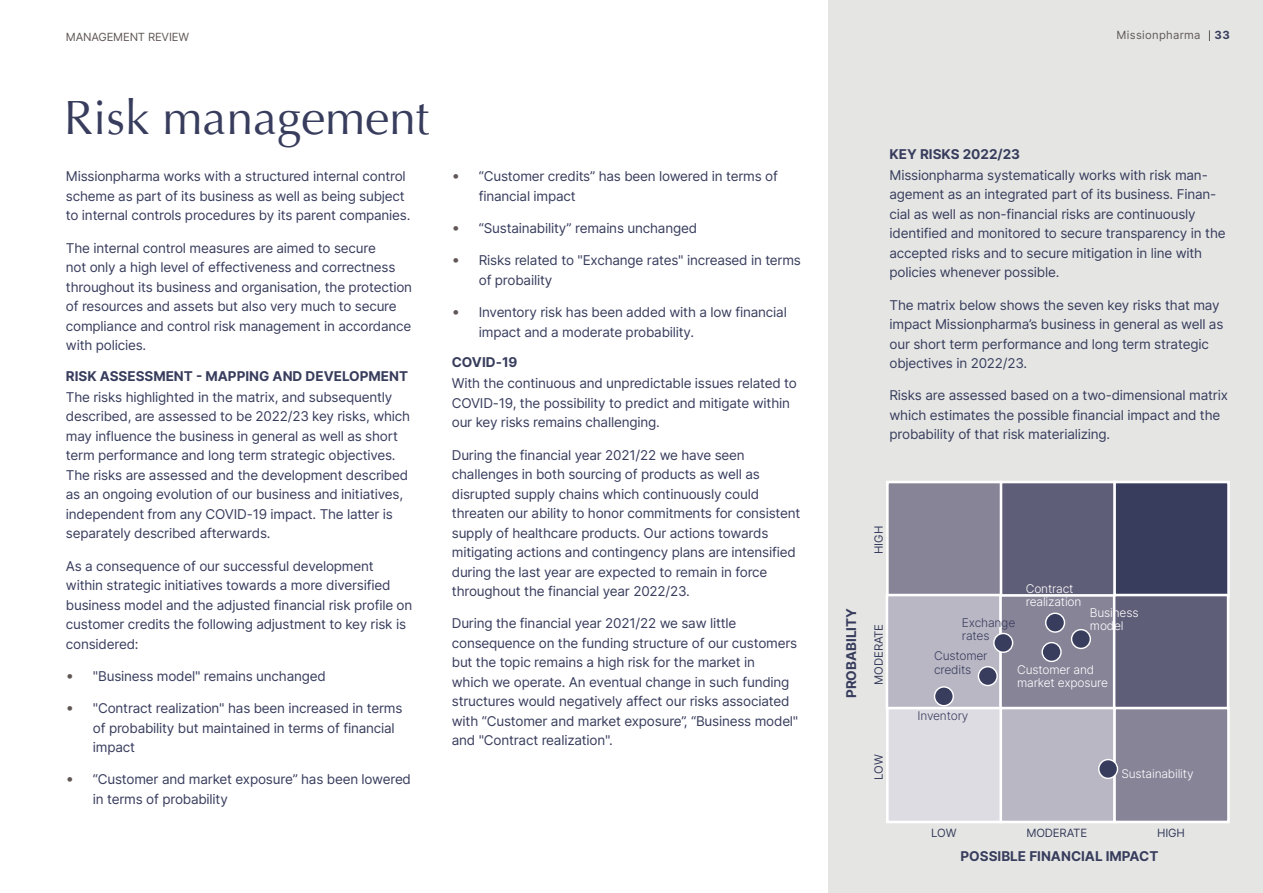
<style>
.page{position:relative;width:1263px;height:893px;background:#fff}
.page>*{position:absolute;margin:0;border:0;box-sizing:border-box;transform-origin:0 0}
.t1{font:48px "Optima";color:#383d5d}
.Brødtekst{font:13.5px/19.5px "Inter";letter-spacing:-.015em;color:#383d5d}
.t2{font:700 13.5px "Inter";color:#383d5d}
.t3{font:300 12px/13.5px "Inter";letter-spacing:-.015em;color:#fff}
.t4{font:300 12px/13.5px "Inter";letter-spacing:-.015em;color:#383d5d}
.t5{font:11.4px "Inter";letter-spacing:-.015em;color:#383d5d}
.Tema{font:11.25px "Inter";letter-spacing:-.015em;color:#615856}
.Tema-2{font:11.25px "Inter";letter-spacing:.025em;color:#615856}
.Tema-3{font:700 11.25px "Inter";color:#383d5d}
.s1{font-weight:700}
.s2{font-family:"Optima";color:#615856}
</style>
<div class="page">
<div style="left:828px;top:0;width:435px;height:893px;background:#e5e6e4"></div>
<div style="left:886px;top:481px;width:116px;height:116px;background:#878498;border:3px solid #fff"></div>
<div style="left:1000px;top:481px;width:116px;height:116px;background:#5f5e78;border:3px solid #fff"></div>
<div style="left:1113px;top:481px;width:117px;height:116px;background:#383d5d;border:3px solid #fff"></div>
<div style="left:886px;top:594px;width:116px;height:116px;background:#b9b7c4;border:3px solid #fff"></div>
<div style="left:999px;top:594px;width:117px;height:117px;background:#878498;border:3px solid #fff"></div>
<div style="left:1113px;top:594px;width:116px;height:116px;background:#5f5e78;border:3px solid #fff"></div>
<div style="left:886px;top:707px;width:116px;height:116px;background:#dedce3;border:3px solid #fff"></div>
<div style="left:999px;top:707px;width:117px;height:116px;background:#b9b7c4;border:3px solid #fff"></div>
<div style="left:1113px;top:707px;width:117px;height:116px;background:#878498;border:3px solid #fff"></div>
<div style="left:1046px;top:613px;width:18px;height:19px;background:#383d5d;border-radius:50%"></div>
<div style="left:1045px;top:613px;width:20px;height:20px;border:1px solid #fff;border-radius:50%"></div>
<div style="left:994px;top:633px;width:19px;height:19px;background:#383d5d;border-radius:50%"></div>
<div style="left:993px;top:633px;width:20px;height:20px;border:1px solid #fff;border-radius:50%"></div>
<div style="left:1042px;top:643px;width:19px;height:18px;background:#383d5d;border-radius:50%"></div>
<div style="left:1041px;top:642px;width:21px;height:20px;border:1px solid #fff;border-radius:50%"></div>
<div style="left:1099px;top:760px;width:18px;height:18px;background:#383d5d;border-radius:50%"></div>
<div style="left:1098px;top:759px;width:20px;height:20px;border:1px solid #fff;border-radius:50%"></div>
<div style="left:1071px;top:630px;width:19px;height:18px;background:#383d5d;border-radius:50%"></div>
<div style="left:1071px;top:629px;width:20px;height:20px;border:1px solid #fff;border-radius:50%"></div>
<div style="left:978px;top:667px;width:19px;height:18px;background:#383d5d;border-radius:50%"></div>
<div style="left:978px;top:666px;width:20px;height:20px;border:1px solid #fff;border-radius:50%"></div>
<div style="left:934px;top:687px;width:19px;height:19px;background:#383d5d;border-radius:50%"></div>
<div style="left:934px;top:686px;width:20px;height:20px;border:1px solid #fff;border-radius:50%"></div>
<p class="Tema" style="left:66px;top:29px;width:125px">MANAGEMENT REVIEW</p>
<p class="Tema-2" style="left:1116px;top:27px;width:85px">Missionpharma</p>
<p class="Tema-3" style="left:1214px;top:27px;width:17px">33</p>
<p class="t1" style="left:64px;top:90px;width:367px">Risk management</p>
<p class="Brødtekst" style="left:66px;top:166px;width:346px">Missionpharma works with a structured internal control scheme as part of its business as well as being subject to internal controls procedures by its parent companies.</p>
<p class="Brødtekst" style="left:66px;top:238px;width:348px">The internal control measures are aimed to secure<br>not only a high level of effectiveness and correctness throughout its business and organisation, the protection of resources and assets but also very much to secure compliance and control risk management in accordance with policies.</p>
<p class="Brødtekst" style="left:66px;top:365px;width:344px;line-height:21px"><span class="s1">RISK ASSESSMENT - MAPPING AND DEVELOPMENT<br></span>The risks highlighted in the matrix, and subsequently</p>
<p class="Brødtekst" style="left:66px;top:406px;width:346px">described, are assessed to be 2022/23 key risks, which may influence the business in general as well as short term performance and long term strategic objectives.<br>The risks are assessed and the development described as an ongoing evolution of our business and initiatives, independent from any COVID-19 impact. The latter is separately described afterwards.</p>
<p class="Brødtekst" style="left:66px;top:556px;width:348px">As a consequence of our successful development within strategic initiatives towards a more diversified business model and the adjusted financial risk profile on customer credits the following adjustment to key risk is considered:</p>
<p class="Brødtekst" style="left:66px;top:666px;width:261px"><span class="s2">•</span> "Business model" remains unchanged</p>
<p class="Brødtekst" style="left:93px;top:698px;width:311px;text-indent:-27px"><span class="s2">•</span> "Contract realization" has been increased in terms of probability but maintained in terms of financial impact</p>
<p class="Brødtekst" style="left:93px;top:769px;width:320px;text-indent:-27px"><span class="s2">•</span> “Customer and market exposure” has been lowered in terms of probability</p>
<p class="Brødtekst" style="left:479px;top:166px;width:301px;text-indent:-27px"><span class="s2">•</span> “Customer credits” has been lowered in terms of financial impact</p>
<p class="Brødtekst" style="left:452px;top:218px;width:247px"><span class="s2">•</span> “Sustainability” remains unchanged</p>
<p class="Brødtekst" style="left:479px;top:250px;width:324px;text-indent:-27px"><span class="s2">•</span> Risks related to "Exchange rates" increased in terms of probaility</p>
<p class="Brødtekst" style="left:479px;top:302px;width:310px;text-indent:-27px"><span class="s2">•</span> Inventory risk has been added with a low financial impact and a moderate probability.</p>
<p class="Brødtekst" style="left:452px;top:352px;width:346px;line-height:21px"><span class="s1">COVID-19<br></span>With the continuous and unpredictable issues related to</p>
<p class="Brødtekst" style="left:452px;top:393px;width:340px">COVID-19, the possibility to predict and mitigate within our key risks remains challenging.</p>
<p class="Brødtekst" style="left:452px;top:445px;width:350px">During the financial year 2021/22 we have seen challenges in both sourcing of products as well as disrupted supply chains which continuously could threaten our ability to honor commitments for consistent supply of healthcare products. Our actions towards mitigating actions and contingency plans are intensified during the last year are expected to remain in force throughout the financial year 2022/23.</p>
<p class="Brødtekst" style="left:452px;top:613px;width:348px">During the financial year 2021/22 we saw little consequence on the funding structure of our customers but the topic remains a high risk for the market in<br>which we operate. An eventual change in such funding structures would negatively affect our risks associated with “Customer and market exposure”, “Business model" and "Contract realization".</p>
<p class="Brødtekst" style="left:889px;top:143px;width:320px;line-height:21px"><span class="s1">KEY RISKS 2022/23<br></span>Missionpharma systematically works with risk man-</p>
<p class="Brødtekst" style="left:889px;top:184px;width:338px">agement as an integrated part of its business. Finan&shy;cial as well as non-financial risks are continuously identified and monitored to secure transparency in the accepted risks and to secure mitigation in line with policies whenever possible.</p>
<p class="Brødtekst" style="left:889px;top:295px;width:335px">The matrix below shows the seven key risks that may impact Missionpharma’s business in general as well as our short term performance and long term strategic objectives in 2022/23.</p>
<p class="Brødtekst" style="left:889px;top:385px;width:340px">Risks are assessed based on a two-dimensional matrix which estimates the possible financial impact and the probability of that risk materializing.</p>
<p class="t5" style="left:870px;top:554px;width:29px;rotate:-90deg">HIGH</p>
<p class="t2" style="left:841px;top:698px;width:92px;rotate:-90deg">PROBABILITY</p>
<p class="t5" style="left:870px;top:685px;width:62px;rotate:-90deg">MODERATE</p>
<p class="t5" style="left:870px;top:780px;width:27px;rotate:-90deg">LOW</p>
<p class="t4" style="left:962px;top:615px;width:55px">Exchange rates</p>
<p class="t3" style="left:1026px;top:581px;width:57px">Contract realization</p>
<p class="t3" style="left:1090px;top:606px;width:50px">Business</p>
<p class="t3" style="left:1090px;top:619px;width:35px">model</p>
<p class="t4" style="left:934px;top:649px;width:55px">Customer credits</p>
<p class="t4" style="left:917px;top:708px;width:52px">Inventory</p>
<p class="t3" style="left:1017px;top:662px;width:92px">Customer and market exposure</p>
<p class="t3" style="left:1121px;top:767px;width:74px">Sustainability</p>
<p class="t5" style="left:931px;top:825px;width:27px">LOW</p>
<p class="t5" style="left:1026px;top:825px;width:62px">MODERATE</p>
<p class="t5" style="left:1157px;top:825px;width:29px">HIGH</p>
<p class="t2" style="left:960px;top:846px;width:199px">POSSIBLE FINANCIAL IMPACT</p>
</div>
